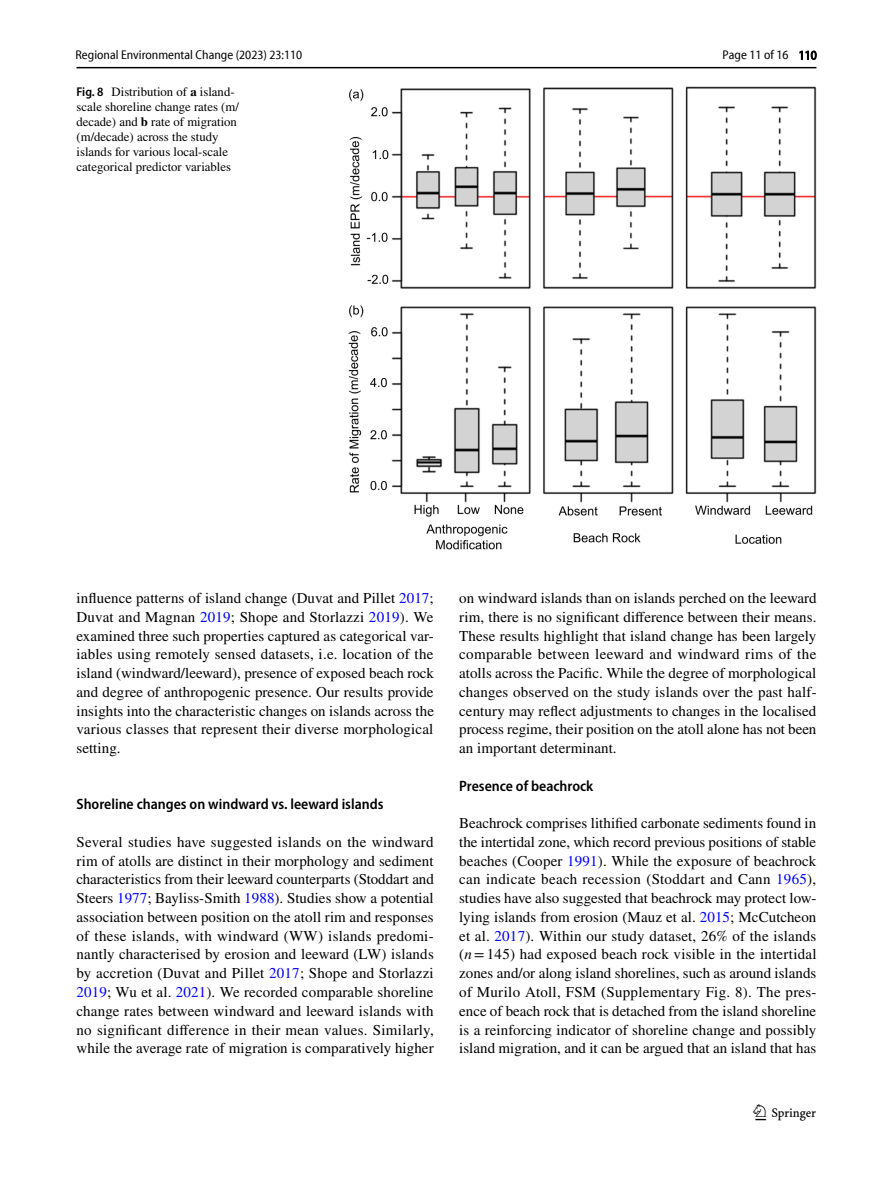
<style>
.page{position:relative;width:893px;height:1187px;background:#fff}
.page>*{position:absolute;margin:0;border:0;box-sizing:border-box;transform-origin:0 0}
.t1{font:22.5px "Springnew Regular 3";color:#000}
.t2{font:15px/18.8px "STIX";letter-spacing:.005em;color:#000;text-align:justify}
.t3{font:600 semi-condensed 15px "Myriad Pro";color:#000}
.t4{font:12.75px/15px "STIX";color:#000}
.t5{font:semi-condensed 12.75px "Myriad Pro Unic";color:#000}
.s1{font-family:"Myriad Pro";font-weight:600;font-stretch:semi-condensed}
.s2{font-weight:700}
.s3{color:#00f}
.s4{font-style:italic}
</style>
<div class="page">
<hr style="left:77px;top:67px;width:739px;height:1px;background:#000">
<img style="left:349px;top:87px;width:467px;height:462px">
<p class="t5" style="left:76px;top:50px;width:228px">Regional Environmental Change (2023) 23:110</p>
<p class="t5" style="left:723px;top:50px;width:96px">Page 11 of 16 110</p>
<p class="t4" style="left:77px;top:85px;width:164px"><span class="s1">Fig. 8</span> Distribution of <span class="s2">a</span> island&shy;scale shoreline change rates (m/ decade) and <span class="s2">b</span> rate of migration (m/decade) across the study islands for various local-scale categorical predictor variables</p>
<p class="t2" style="left:77px;top:589px;width:359px">influence patterns of island change (Duvat and Pillet <span class="s3">2017</span>; Duvat and Magnan <span class="s3">2019</span>; Shope and Storlazzi <span class="s3">2019</span>). We examined three such properties captured as categorical var&shy;iables using remotely sensed datasets, i.e. location of the island (windward/leeward), presence of exposed beach rock and degree of anthropogenic presence. Our results provide insights into the characteristic changes on islands across the various classes that represent their diverse morphological setting.</p>
<p class="t3" style="left:77px;top:796px;width:309px">Shoreline changes on windward vs. leeward islands</p>
<p class="t2" style="left:77px;top:833px;width:359px">Several studies have suggested islands on the windward rim of atolls are distinct in their morphology and sediment characteristics from their leeward counterparts (Stoddart and Steers <span class="s3">1977</span>; Bayliss-Smith <span class="s3">1988</span>). Studies show a potential association between position on the atoll rim and responses of these islands, with windward (WW) islands predomi&shy;nantly characterised by erosion and leeward (LW) islands by accretion (Duvat and Pillet <span class="s3">2017</span>; Shope and Storlazzi <span class="s3">2019</span>; Wu et al. <span class="s3">2021</span>). We recorded comparable shoreline change rates between windward and leeward islands with no significant difference in their mean values. Similarly, while the average rate of migration is comparatively higher</p>
<p class="t2" style="left:459px;top:589px;width:359px">on windward islands than on islands perched on the leeward rim, there is no significant difference between their means.<br>These results highlight that island change has been largely comparable between leeward and windward rims of the atolls across the Pacific. While the degree of morphological changes observed on the study islands over the past half&shy;century may reflect adjustments to changes in the localised process regime, their position on the atoll alone has not been an important determinant.</p>
<p class="t3" style="left:459px;top:777px;width:136px">Presence of beachrock</p>
<p class="t2" style="left:459px;top:814px;width:359px">Beachrock comprises lithified carbonate sediments found in the intertidal zone, which record previous positions of stable beaches (Cooper <span class="s3">1991</span>). While the exposure of beachrock can indicate beach recession (Stoddart and Cann <span class="s3">1965</span>), studies have also suggested that beachrock may protect low&shy;lying islands from erosion (Mauz et al. <span class="s3">2015</span>; McCutcheon et al. <span class="s3">2017</span>). Within our study dataset, 26% of the islands (<span class="s4">n</span>=145) had exposed beach rock visible in the intertidal zones and/or along island shorelines, such as around islands of Murilo Atoll, FSM (Supplementary Fig. 8). The pres&shy;ence of beach rock that is detached from the island shoreline is a reinforcing indicator of shoreline change and possibly island migration, and it can be argued that an island that has</p>
<h1 class="t1" style="left:755px;top:1104px;width:62px">1 3</h1>
</div>
